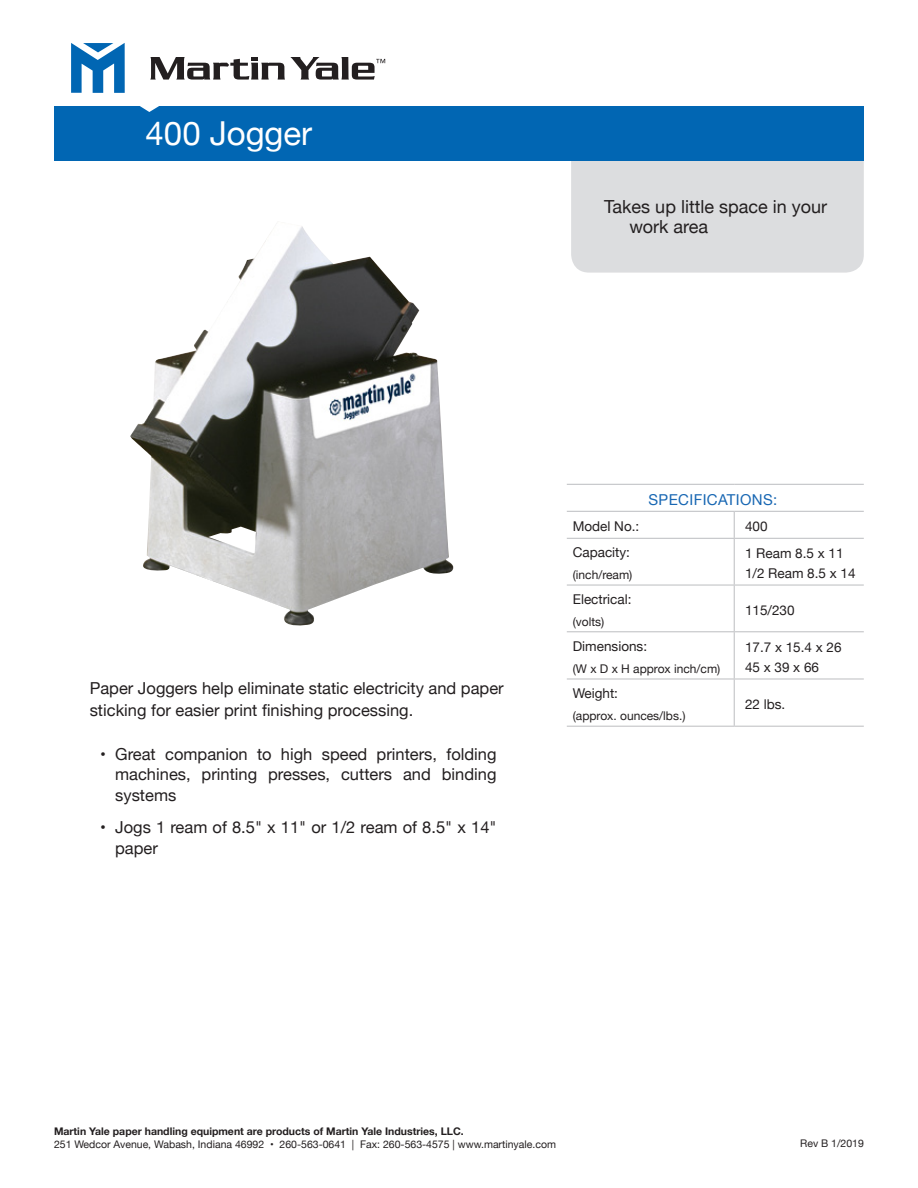
<style>
.page{position:relative;width:918px;height:1188px;background:#fff}
.page>*{position:absolute;margin:0;border:0;box-sizing:border-box;transform-origin:0 0}
.t1{font:33px "Helvetica Neue";letter-spacing:-.005em;color:#fff}
.t2{font:18px "Helvetica Neue";color:#231f20}
.t3{font:16.5px/20.4px "Helvetica Neue";color:#231f20}
.t4{font:15px "Helvetica Neue";letter-spacing:.025em;color:#1867b3}
.t5{font:13.5px "Helvetica Neue";color:#231f20}
.t6{font:12px "Helvetica Neue";color:#231f20}
.t7{font:10.5px "Helvetica Neue";color:#231f20}
.t8{font:700 10.5px "Helvetica Neue";color:#231f20}
</style>
<div class="page">
<div style="left:571px;top:161px;width:293px;height:112px;background:#dcdddf"></div>
<hr style="left:567px;top:484px;width:167px;height:1px;background:#bcbdc0">
<hr style="left:734px;top:484px;width:130px;height:1px;background:#bcbdc0">
<hr style="left:567px;top:511px;width:167px;height:1px;background:#bcbdc0">
<hr style="left:734px;top:511px;width:130px;height:1px;background:#bcbdc0">
<svg style="left:734px;top:512px;width:1px;height:26px"></svg>
<hr style="left:567px;top:538px;width:167px;height:1px;background:#bcbdc0">
<hr style="left:734px;top:538px;width:130px;height:1px;background:#bcbdc0">
<hr style="left:734px;top:539px;width:1px;height:46px;background:#bcbdc0">
<hr style="left:567px;top:585px;width:167px;height:1px;background:#bcbdc0">
<hr style="left:734px;top:585px;width:130px;height:1px;background:#bcbdc0">
<hr style="left:734px;top:585px;width:1px;height:46px;background:#bcbdc0">
<hr style="left:567px;top:631px;width:167px;height:1px;background:#bcbdc0">
<hr style="left:734px;top:631px;width:130px;height:1px;background:#bcbdc0">
<hr style="left:734px;top:632px;width:1px;height:47px;background:#bcbdc0">
<hr style="left:567px;top:679px;width:167px;height:1px;background:#bcbdc0">
<hr style="left:734px;top:679px;width:130px;height:1px;background:#bcbdc0">
<hr style="left:734px;top:679px;width:1px;height:47px;background:#bcbdc0">
<hr style="left:567px;top:726px;width:167px;height:1px;background:#bcbdc0">
<hr style="left:734px;top:726px;width:130px;height:1px;background:#bcbdc0">
<svg style="left:150px;top:57px;width:235px;height:23px"></svg>
<svg style="left:71px;top:43px;width:54px;height:50px"></svg>
<div style="left:54px;top:106px;width:810px;height:55px;background:#0166b3"></div>
<svg style="left:140px;top:106px;width:19px;height:6px"></svg>
<img style="left:130px;top:226px;width:324px;height:400px">
<p class="t1" style="left:146px;top:110px;width:168px">400 Jogger</p>
<p class="t2" style="left:604px;top:194px;width:224px">Takes up little space in your</p>
<p class="t2" style="left:629px;top:213px;width:80px">work area</p>
<p class="t3" style="left:90px;top:678px;width:416px;line-height:22.5px">Paper Joggers help eliminate static electricity and paper sticking for easier print finishing processing.</p>
<p class="t3" style="left:115px;top:745px;width:383px;text-align:justify;text-indent:-15px">• Great companion to high speed printers, folding machines, printing presses, cutters and binding systems</p>
<p class="t3" style="left:115px;top:817px;width:383px;line-height:21px;text-indent:-15px">• Jogs 1 ream of 8.5" x 11" or 1/2 ream of 8.5" x 14" paper</p>
<p class="t4" style="left:648px;top:489px;width:130px">SPECIFICATIONS:</p>
<p class="t5" style="left:573px;top:517px;width:68px">Model No.:</p>
<p class="t5" style="left:745px;top:517px;width:24px">400</p>
<p class="t5" style="left:573px;top:543px;width:59px">Capacity:</p>
<p class="t6" style="left:573px;top:566px;width:61px">(inch/ream)</p>
<p class="t5" style="left:745px;top:544px;width:100px">1 Ream 8.5 x 11</p>
<p class="t5" style="left:745px;top:563px;width:112px">1/2 Ream 8.5 x 14</p>
<p class="t5" style="left:573px;top:589px;width:60px">Electrical:</p>
<p class="t6" style="left:573px;top:613px;width:33px">(volts)</p>
<p class="t5" style="left:573px;top:636px;width:76px">Dimensions:</p>
<p class="t6" style="left:573px;top:660px;width:149px">(W x D x H approx inch/cm)</p>
<p class="t5" style="left:573px;top:684px;width:47px">Weight:</p>
<p class="t6" style="left:573px;top:707px;width:114px">(approx. ounces/lbs.)</p>
<p class="t5" style="left:745px;top:600px;width:51px">115/230</p>
<p class="t5" style="left:745px;top:638px;width:98px">17.7 x 15.4 x 26</p>
<p class="t5" style="left:745px;top:657px;width:76px">45 x 39 x 66</p>
<p class="t5" style="left:745px;top:694px;width:42px">22 lbs.</p>
<p class="t8" style="left:54px;top:1123px;width:411px">Martin Yale paper handling equipment are products of Martin Yale Industries, LLC.</p>
<p class="t7" style="left:54px;top:1137px;width:504px">251 Wedcor Avenue, Wabash, Indiana 46992 • 260-563-0641 | Fax: 260-563-4575 | www.martinyale.com</p>
<p class="t7" style="left:800px;top:1136px;width:65px">Rev B 1/2019</p>
</div>
